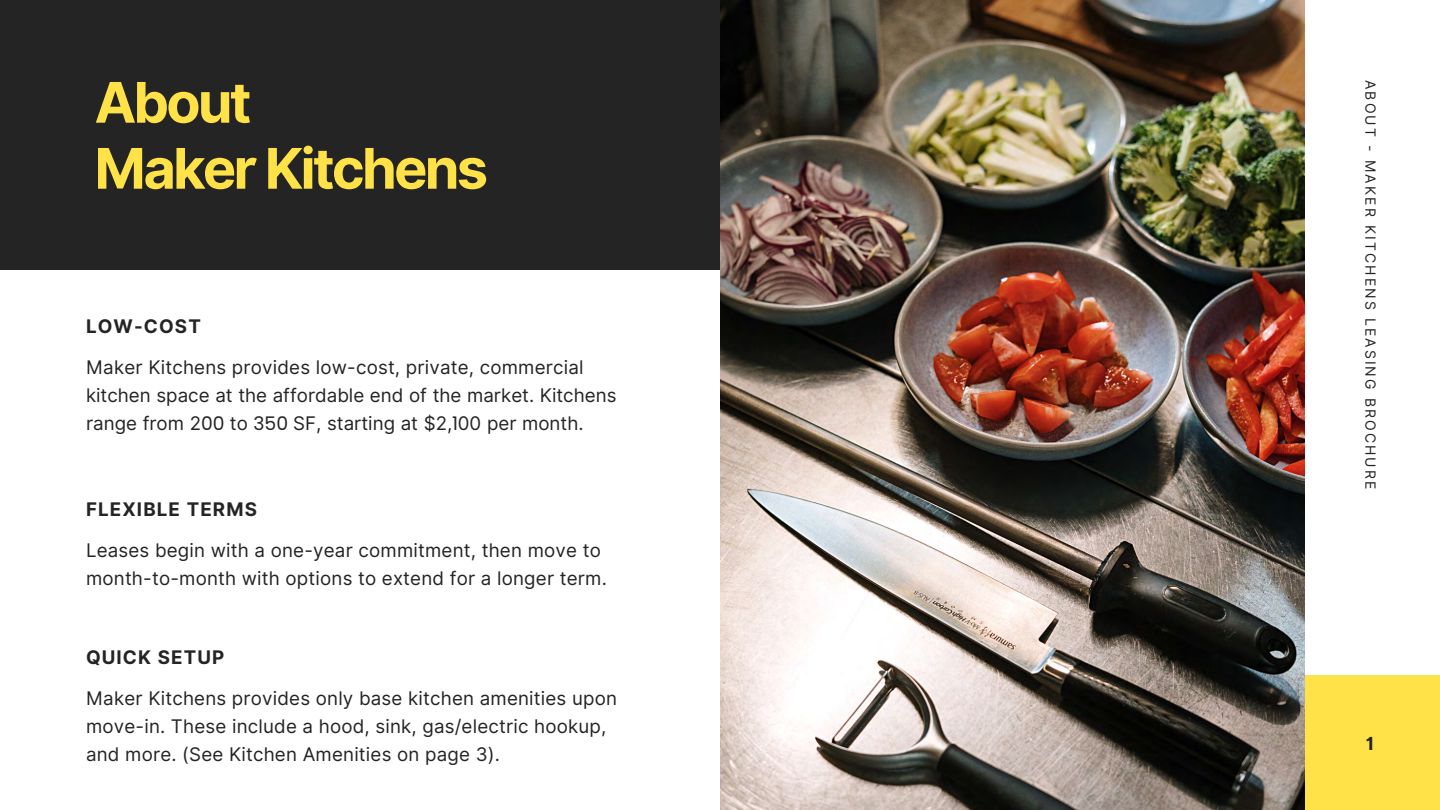
<style>
.page{position:relative;width:1440px;height:810px;background:#fff}
.page>*{position:absolute;margin:0;border:0;box-sizing:border-box;transform-origin:0 0}
.t1{font:700 56px "Inter";letter-spacing:-.05em;color:#ffe247}
.t2{font:18.7px/40.8px "Inter";letter-spacing:.01em;color:#242424}
.t3{font:700 18px "Inter";color:#242424}
.t4{font:14px "Inter";letter-spacing:.15em;color:#242424}
.s1{font-weight:700}
.s2{font-family:"Poppins"}
</style>
<div class="page">
<img style="left:720px;top:0;width:585px;height:810px">
<div style="left:1305px;top:675px;width:135px;height:135px;background:#ffe247"></div>
<div style="left:0;top:0;width:720px;height:270px;background:#242424"></div>
<p class="t1" style="left:94px;top:69px;width:158px">About</p>
<p class="t1" style="left:94px;top:135px;width:395px">Maker Kitchens</p>
<p class="t2" style="left:86px;top:306px;width:499px"><span class="s1">LOW-COST<br></span>Maker Kitchens provides low-cost, private, commercial</p>
<p class="t2" style="left:86px;top:381px;width:532px;line-height:27.8px">kitchen space at the affordable end of the market. Kitchens range from 2<span class="s2">00</span> to <span class="s2">350</span> SF, starting at $2,<span class="s2">1</span>00 per month.</p>
<p class="t2" style="left:86px;top:489px;width:516px"><span class="s1">FLEXIBLE TERMS<br></span>Leases begin with a one-year commitment, then move to</p>
<p class="t2" style="left:86px;top:557px;width:522px">month-to-month with options to extend for a longer term.</p>
<p class="t2" style="left:86px;top:637px;width:533px"><span class="s1">QUICK SETUP<br></span>Maker Kitchens provides only base kitchen amenities upon</p>
<p class="t2" style="left:86px;top:712px;width:522px;line-height:28px">move-in. These include a hood, sink, gas/electric hookup, and more. (See Kitchen Amenities on page 3).</p>
<p class="t4" style="left:1379px;top:80px;width:411px;rotate:90deg">ABOUT - MAKER KITCHENS LEASING BROCHURE</p>
<p class="t3" style="left:1366px;top:733px;width:10px">1</p>
</div>
